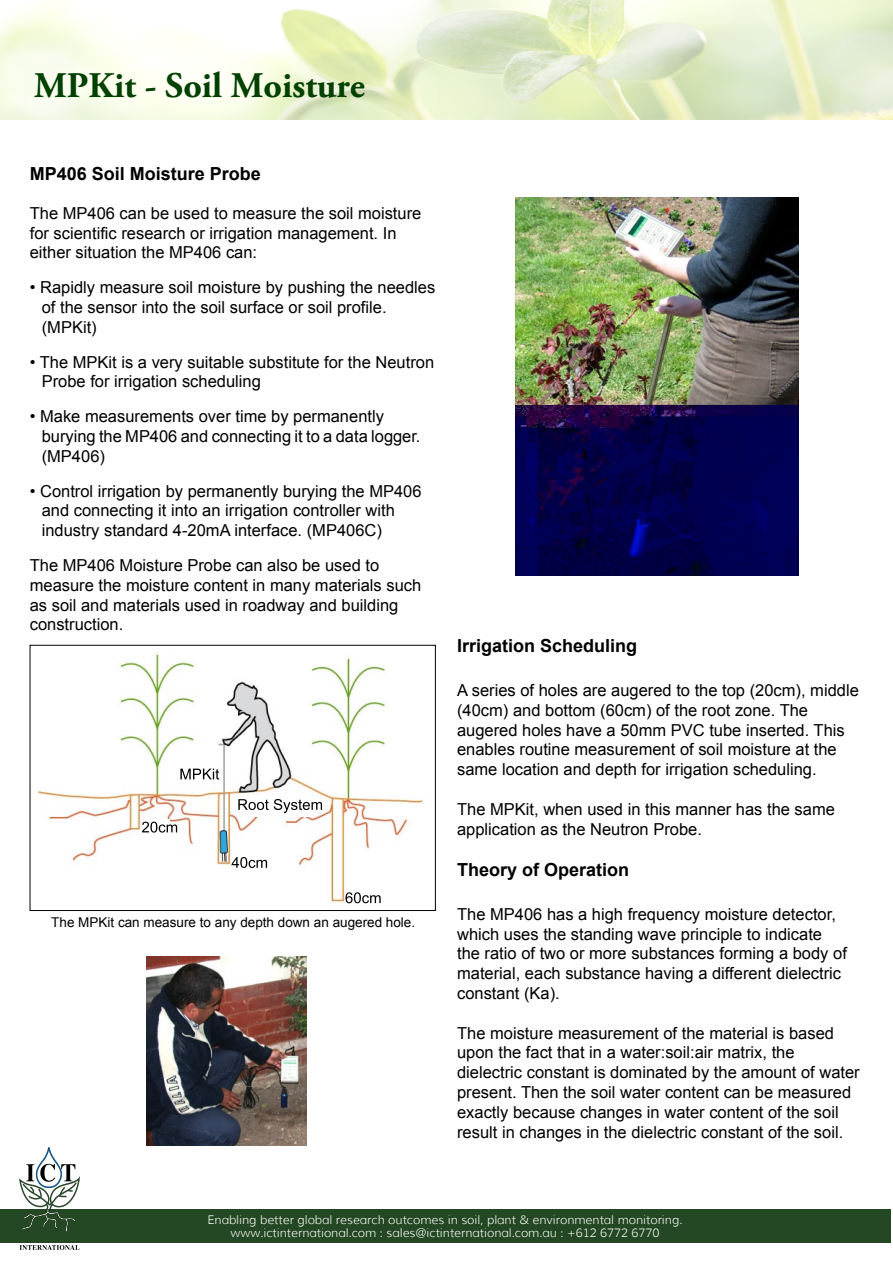
<style>
.page{position:relative;width:893px;height:1263px;background:#fff}
.page>*{position:absolute;margin:0;border:0;box-sizing:border-box;transform-origin:0 0}
.t1{font:700 36px "Adobe Garamond Pro";color:#004000}
.t2{font:700 18px "Arial";color:#000}
.t3{font:16.5px/19.8px "Arial";color:#000}
.t4{font:13.5px "Arial";color:#000}
.t5{font:300 12px/12.8px "Muli";color:#fff;text-align:center}
</style>
<div class="page">
<img style="left:515px;top:198px;width:283px;height:377px">
<img style="left:37px;top:654px;width:387px;height:249px">
<div style="left:30px;top:645px;width:406px;height:266px;border:1px solid #000"></div>
<img style="left:147px;top:956px;width:160px;height:190px">
<div style="left:184px;top:764px;width:35px;height:20px;background:#fff"></div>
<svg style="left:180px;top:769px;width:39px;height:10px"></svg>
<div style="left:142px;top:820px;width:27px;height:20px;background:#fff"></div>
<svg style="left:142px;top:822px;width:35px;height:11px"></svg>
<div style="left:232px;top:852px;width:35px;height:20px;background:#fff"></div>
<svg style="left:232px;top:857px;width:35px;height:11px"></svg>
<div style="left:345px;top:888px;width:36px;height:20px;background:#fff"></div>
<svg style="left:345px;top:892px;width:36px;height:11px"></svg>
<div style="left:249px;top:796px;width:63px;height:20px;background:#fff"></div>
<svg style="left:238px;top:799px;width:84px;height:14px"></svg>
<img style="left:0;top:0;width:893px;height:119px">
<div style="left:0;top:1209px;width:891px;height:21px;background:#244823"></div>
<div style="left:0;top:1222px;width:891px;height:20px;background:#244823"></div>
<img style="left:20px;top:1148px;width:59px;height:102px">
<h1 class="t1" style="left:34px;top:65px;width:332px">MPKit - Soil Moisture</h1>
<p class="t2" style="left:30px;top:161px;width:233px">MP406 Soil Moisture Probe</p>
<p class="t3" style="left:30px;top:203px;width:393px">The MP406 can be used to measure the soil moisture for scientific research or irrigation management. In either situation the MP406 can:</p>
<p class="t3" style="left:42px;top:278px;width:395px;text-indent:-12px">• Rapidly measure soil moisture by pushing the needles of the sensor into the soil surface or soil profile. (MPKit)</p>
<p class="t3" style="left:42px;top:352px;width:394px;text-indent:-12px">• The MPKit is a very suitable substitute for the Neutron<br>Probe for irrigation scheduling</p>
<p class="t3" style="left:42px;top:407px;width:380px;text-indent:-12px">• Make measurements over time by permanently burying the MP406 and connecting it to a data logger. (MP406)</p>
<p class="t3" style="left:42px;top:481px;width:381px;text-indent:-12px">• Control irrigation by permanently burying the MP406 and connecting it into an irrigation controller with industry standard 4-20mA interface. (MP406C)</p>
<p class="t3" style="left:30px;top:555px;width:393px">The MP406 Moisture Probe can also be used to measure the moisture content in many materials such as soil and materials used in roadway and building construction.</p>
<p class="t4" style="left:51px;top:913px;width:365px">The MPKit can measure to any depth down an augered hole.</p>
<p class="t2" style="left:457px;top:634px;width:182px">Irrigation Scheduling</p>
<p class="t3" style="left:457px;top:680px;width:403px">A series of holes are augered to the top (20cm), middle (40cm) and bottom (60cm) of the root zone. The augered holes have a 50mm PVC tube inserted. This enables routine measurement of soil moisture at the same location and depth for irrigation scheduling.</p>
<p class="t3" style="left:457px;top:799px;width:379px">The MPKit, when used in this manner has the same application as the Neutron Probe.</p>
<p class="t2" style="left:457px;top:858px;width:174px">Theory of Operation</p>
<p class="t3" style="left:457px;top:904px;width:391px">The MP406 has a high frequency moisture detector, which uses the standing wave principle to indicate the ratio of two or more substances forming a body of material, each substance having a different dielectric constant (Ka).</p>
<p class="t3" style="left:457px;top:1023px;width:404px">The moisture measurement of the material is based upon the fact that in a water:soil:air matrix, the dielectric constant is dominated by the amount of water present. Then the soil water content can be measured exactly because changes in water content of the soil result in changes in the dielectric constant of the soil.</p>
<p class="t5" style="left:207px;top:1213px;width:476px">Enabling better global research outcomes in soil, plant &amp; environmental monitoring. www.ictinternational.com : sales@ictinternational.com.au : +612 6772 6770</p>
</div>
